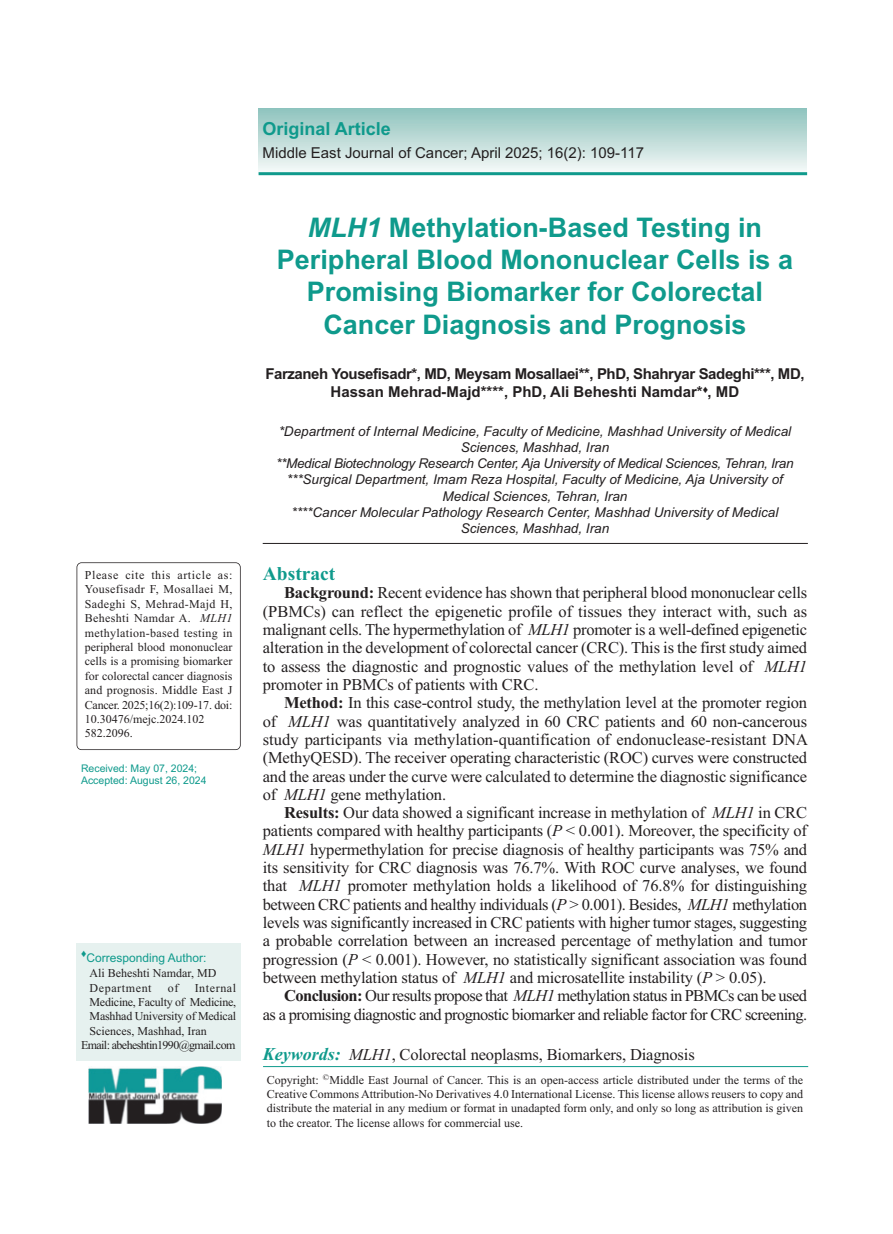
<style>
.page{position:relative;width:893px;height:1234px;background:#fff}
.page>*{position:absolute;margin:0;border:0;box-sizing:border-box;transform-origin:0 0}
.t1{font:700 27px/32.4px "Arial";color:#0f9a8c;text-align:center}
.t2{font:700 19.5px "Times New Roman";color:#0f9a8c}
.t3{font:700 18px "Arial";color:#0f9a8c}
.t4{font:16.5px/18.3px "Times New Roman";letter-spacing:-.01em;color:#231f20;text-align:justify}
.t5{font:16.5px/18.3px "Times New Roman";letter-spacing:-.035em;color:#231f20;text-align:right}
.t6{font:700 15px/18px "Arial";letter-spacing:-.03em;color:#231f20;text-align:center}
.t7{font:15px "Arial";color:#231f20}
.t8{font:italic 13.5px/16.2px "Arial";color:#231f20;text-align:center}
.t9{font:italic 13.5px "Arial";letter-spacing:-.02em;color:#231f20}
.t10{font:12px/14.4px "Times New Roman";color:#231f20;text-align:justify}
.t11{font:12px "Times New Roman";letter-spacing:-.05em;color:#231f20}
.t12{font:12px "Arial";color:#0f9a8c}
.t13{font:12px "Times New Roman";letter-spacing:.05em;color:#231f20}
.t14{font:10.5px/12.6px "Arial";color:#0f9a8c}
.s1{font-style:italic}
.s2{font-weight:700}
.s3{font-weight:700;font-style:italic;font-size:18px;color:#0f9a8c}
</style>
<div class="page">
<div style="left:258px;top:109px;width:548px;height:65px;background:linear-gradient(to bottom,#8fc3bd,#f7faf9)"></div>
<div style="left:77px;top:943px;width:164px;height:117px;background:#e6f1ef"></div>
<div style="left:77px;top:562px;width:164px;height:187px;border:2px solid #231f20;border-radius:5px"></div>
<img style="left:88px;top:1066px;width:133px;height:57px">
<hr style="left:259px;top:172px;width:548px;height:3px;background:#0f9a8c">
<hr style="left:263px;top:543px;width:545px;height:1px;background:#231f20">
<hr style="left:263px;top:1066px;width:545px;height:1px;background:#0f9a8c">
<p class="t10" style="left:85px;top:568px;width:149px">Please cite this article as:<br>Yousefisadr F, Mosallaei M, Sadeghi S, Mehrad-Majd H, Beheshti Namdar A. <span class="s1">MLH1 </span>methylation-based testing in peripheral blood mononuclear cells is a promising biomarker for colorectal cancer diagnosis and prognosis. Middle East J Cancer. 2025;16(2):109-17. doi:<br>10.30476/mejc.2024.102</p>
<p class="t10" style="left:85px;top:727px;width:49px">582.2096.</p>
<p class="t14" style="left:81px;top:762px;width:127px">Received: May 07, 2024;<br>Accepted: August 26, 2024</p>
<p class="t12" style="left:81px;top:952px;width:127px"><sup>♦</sup>Corresponding Author:</p>
<p class="t10" style="left:90px;top:966px;width:128px">Ali Beheshti Namdar, MD</p>
<p class="t13" style="left:90px;top:982px;width:64px">Department</p>
<p class="t10" style="left:168px;top:981px;width:12px">of</p>
<p class="t10" style="left:90px;top:981px;width:148px;text-indent:105px">Internal Medicine, Faculty of Medicine, Mashhad University of Medical Sciences, Mashhad, Iran</p>
<p class="t11" style="left:81px;top:1040px;width:156px">Email: abeheshtin1990@gmail.com</p>
<p class="t3" style="left:263px;top:122px;width:130px">Original Article</p>
<p class="t7" style="left:263px;top:147px;width:383px">Middle East Journal of Cancer; April 2025; 16(2): 109-117</p>
<p class="t1" style="left:277px;top:213px;width:518px"><span class="s1">MLH1</span> Methylation-Based Testing in Peripheral Blood Mononuclear Cells is a Promising Biomarker for Colorectal Cancer Diagnosis and Prognosis</p>
<p class="t6" style="left:265px;top:366px;width:541px">Farzaneh Yousefisadr*, MD, Meysam Mosallaei**, PhD, Shahryar Sadeghi***, MD,<br>Hassan Mehrad-Majd****, PhD, Ali Beheshti Namdar*<sup>♦</sup>, MD</p>
<p class="t8" style="left:279px;top:424px;width:514px">*Department of Internal Medicine, Faculty of Medicine, Mashhad University of Medical<br>Sciences, Mashhad, Iran</p>
<p class="t9" style="left:276px;top:458px;width:519px">**Medical Biotechnology Research Center, Aja University of Medical Sciences, Tehran, Iran</p>
<p class="t8" style="left:287px;top:472px;width:498px">***Surgical Department, Imam Reza Hospital, Faculty of Medicine, Aja University of<br>Medical Sciences, Tehran, Iran</p>
<p class="t8" style="left:291px;top:505px;width:488px">****Cancer Molecular Pathology Research Center, Mashhad University of Medical<br>Sciences, Mashhad, Iran</p>
<p class="t2" style="left:263px;top:567px;width:74px">Abstract</p>
<p class="t4" style="left:263px;top:585px;width:546px;text-indent:21px"><span class="s2">Background:</span> Recent evidence has shown that peripheral blood mononuclear cells (PBMCs) can reflect the epigenetic profile of tissues they interact with, such as malignant cells. The hypermethylation of <span class="s1">MLH1</span> promoter is a well-defined epigenetic alteration in the development of colorectal cancer (CRC). This is the first study aimed to assess the diagnostic and prognostic values of the methylation level of <span class="s1">MLH1 </span>promoter in PBMCs of patients with CRC.</p>
<p class="t4" style="left:263px;top:695px;width:547px;text-indent:21px"><span class="s2">Method:</span> In this case-control study, the methylation level at the promoter region of <span class="s1">MLH1</span> was quantitatively analyzed in 60 CRC patients and 60 non-cancerous study participants via methylation-quantification of endonuclease-resistant DNA (MethyQESD). The receiver operating characteristic (ROC) curves were constructed and the areas under the curve were calculated to determine the diagnostic significance of <span class="s1">MLH1</span> gene methylation.</p>
<p class="t4" style="left:263px;top:804px;width:546px;text-indent:21px"><span class="s2">Results:</span> Our data showed a significant increase in methylation of <span class="s1">MLH1</span> in CRC patients compared with healthy participants (<span class="s1">P</span> &lt; 0.001). Moreover, the specificity of <span class="s1">MLH1</span> hypermethylation for precise diagnosis of healthy participants was 75% and its sensitivity for CRC diagnosis was 76.7%. With ROC curve analyses, we found that <span class="s1">MLH1</span> promoter methylation holds a likelihood of 76.8% for distinguishing between CRC patients and healthy individuals (<span class="s1">P</span> &gt; 0.001). Besides, <span class="s1">MLH1</span> methylation levels was significantly increased in CRC patients with higher tumor stages, suggesting a probable correlation between an increased percentage of methylation and tumor progression (<span class="s1">P</span> &lt; 0.001). However, no statistically significant association was found between methylation status of <span class="s1">MLH1</span> and microsatellite instability (<span class="s1">P</span> &gt; 0.05).</p>
<p class="t5" style="left:263px;top:987px;width:546px"><span class="s2">Conclusion:</span> Our results propose that <span class="s1">MLH1</span> methylation status in PBMCs can be used<br>as a promising diagnostic and prognostic biomarker and reliable factor for CRC screening.</p>
<p class="t4" style="left:263px;top:1046px;width:433px"><span class="s3">Keywords:</span> <span class="s1">MLH1</span>, Colorectal neoplasms, Biomarkers, Diagnosis</p>
<p class="t10" style="left:267px;top:1073px;width:538px">Copyright: <sup>©</sup>Middle East Journal of Cancer. This is an open-access article distributed under the terms of the Creative Commons Attribution-No Derivatives 4.0 International License. This license allows reusers to copy and distribute the material in any medium or format in unadapted form only, and only so long as attribution is given to the creator. The license allows for commercial use.</p>
</div>
